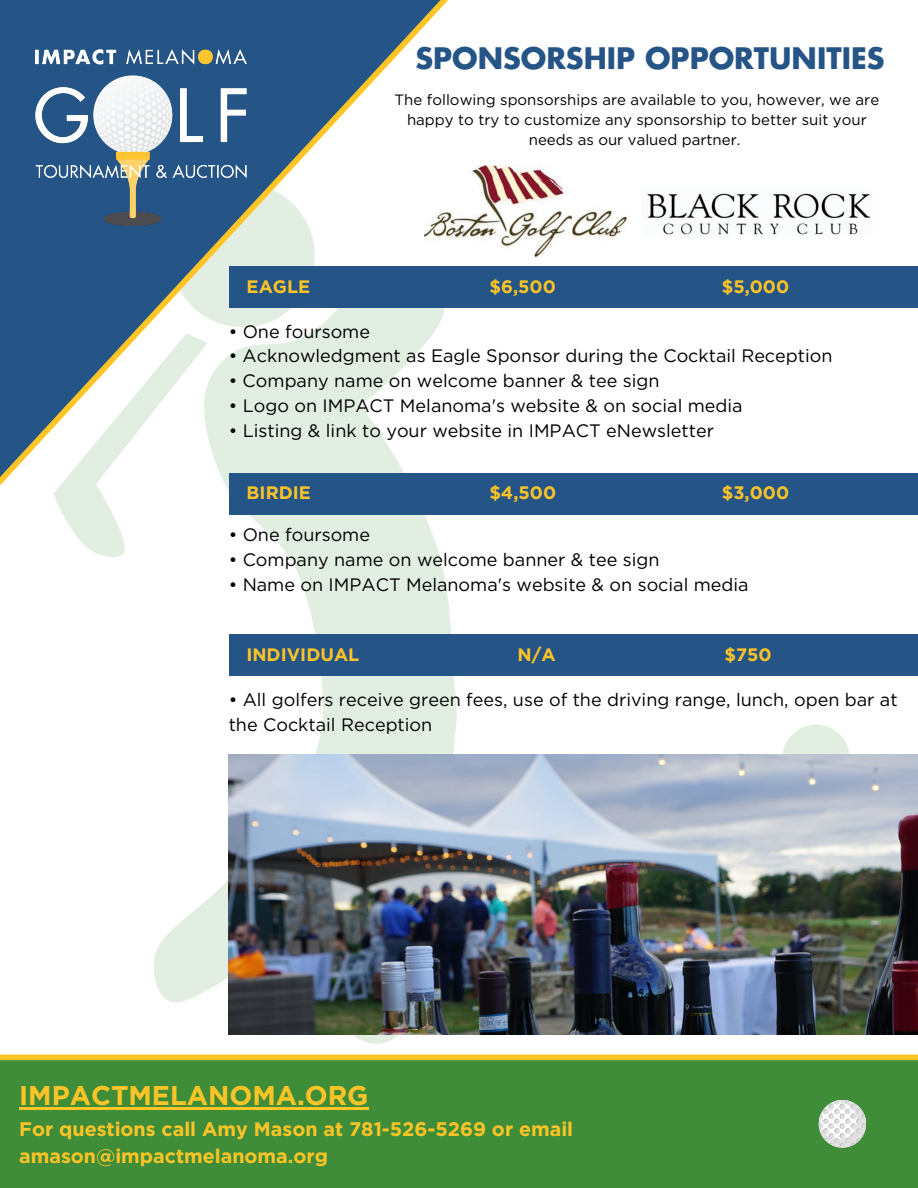
<style>
.page{position:relative;width:918px;height:1188px;background:#fff}
.page>*{position:absolute;margin:0;border:0;box-sizing:border-box;transform-origin:0 0}
.t1{font:700 28.8px "Futura LT";color:#255586}
.t2{font:700 27px "Gotham";color:#ffc425}
.t3{font:700 19.65px/27px "Gotham";color:#ffc425}
.t4{font:18px/24.8px "Gotham";color:#000}
.t5{font:700 18px "Gotham";color:#ffc425}
.t6{font:15px/20.2px "Gotham";color:#000;text-align:center}
</style>
<div class="page">
<div style="left:0;top:1060px;width:918px;height:128px;background:#408d39"></div>
<div style="left:782px;top:725px;width:68px;height:67px;background:#e3eee2;border-radius:50%"></div>
<svg style="left:154px;top:796px;width:244px;height:248px"></svg>
<div style="left:0;top:1055px;width:918px;height:5px;background:#ffc425"></div>
<svg style="left:819px;top:1100px;width:47px;height:48px"></svg>
<div style="left:229px;top:266px;width:689px;height:42px;background:#255586"></div>
<div style="left:229px;top:473px;width:689px;height:42px;background:#255586"></div>
<div style="left:229px;top:634px;width:689px;height:42px;background:#255586"></div>
<svg style="left:0;top:0;width:519px;height:796px"></svg>
<img style="left:229px;top:754px;width:689px;height:281px">
<img style="left:424px;top:166px;width:203px;height:93px">
<img style="left:647px;top:193px;width:224px;height:42px">
<hr style="left:19px;top:1108px;width:349px;height:2px;background:#ffc425">
<p class="t1" style="left:415px;top:39px;width:471px">SPONSORSHIP OPPORTUNITIES</p>
<p class="t6" style="left:395px;top:90px;width:486px">The following sponsorships are available to you, however, we are happy to try to customize any sponsorship to better suit your needs as our valued partner.</p>
<p class="t5" style="left:247px;top:278px;width:65px">EAGLE</p>
<p class="t5" style="left:490px;top:278px;width:68px">$6,500</p>
<p class="t5" style="left:722px;top:278px;width:69px">$5,000</p>
<p class="t4" style="left:229px;top:320px;width:143px">• One foursome</p>
<p class="t4" style="left:229px;top:345px;width:605px">• Acknowledgment as Eagle Sponsor during the Cocktail Reception</p>
<p class="t4" style="left:229px;top:369px;width:432px">• Company name on welcome banner &amp; tee sign</p>
<p class="t4" style="left:229px;top:394px;width:516px">• Logo on IMPACT Melanoma's website &amp; on social media</p>
<p class="t4" style="left:229px;top:419px;width:487px">• Listing &amp; link to your website in IMPACT eNewsletter</p>
<p class="t5" style="left:247px;top:485px;width:66px">BIRDIE</p>
<p class="t5" style="left:489px;top:485px;width:68px">$4,500</p>
<p class="t5" style="left:722px;top:485px;width:69px">$3,000</p>
<p class="t4" style="left:229px;top:523px;width:143px">• One foursome</p>
<p class="t4" style="left:229px;top:548px;width:432px">• Company name on welcome banner &amp; tee sign</p>
<p class="t4" style="left:229px;top:573px;width:522px">• Name on IMPACT Melanoma's website &amp; on social media</p>
<p class="t5" style="left:246px;top:646px;width:114px">INDIVIDUAL</p>
<p class="t5" style="left:518px;top:646px;width:39px">N/A</p>
<p class="t5" style="left:724px;top:646px;width:49px">$750</p>
<p class="t4" style="left:229px;top:688px;width:670px">• All golfers receive green fees, use of the driving range, lunch, open bar at the Cocktail Reception</p>
<p class="t2" style="left:19px;top:1084px;width:351px">IMPACTMELANOMA.ORG</p>
<p class="t3" style="left:19px;top:1116px;width:555px">For questions call Amy Mason at 781-526-5269 or email amason@impactmelanoma.org</p>
</div>
